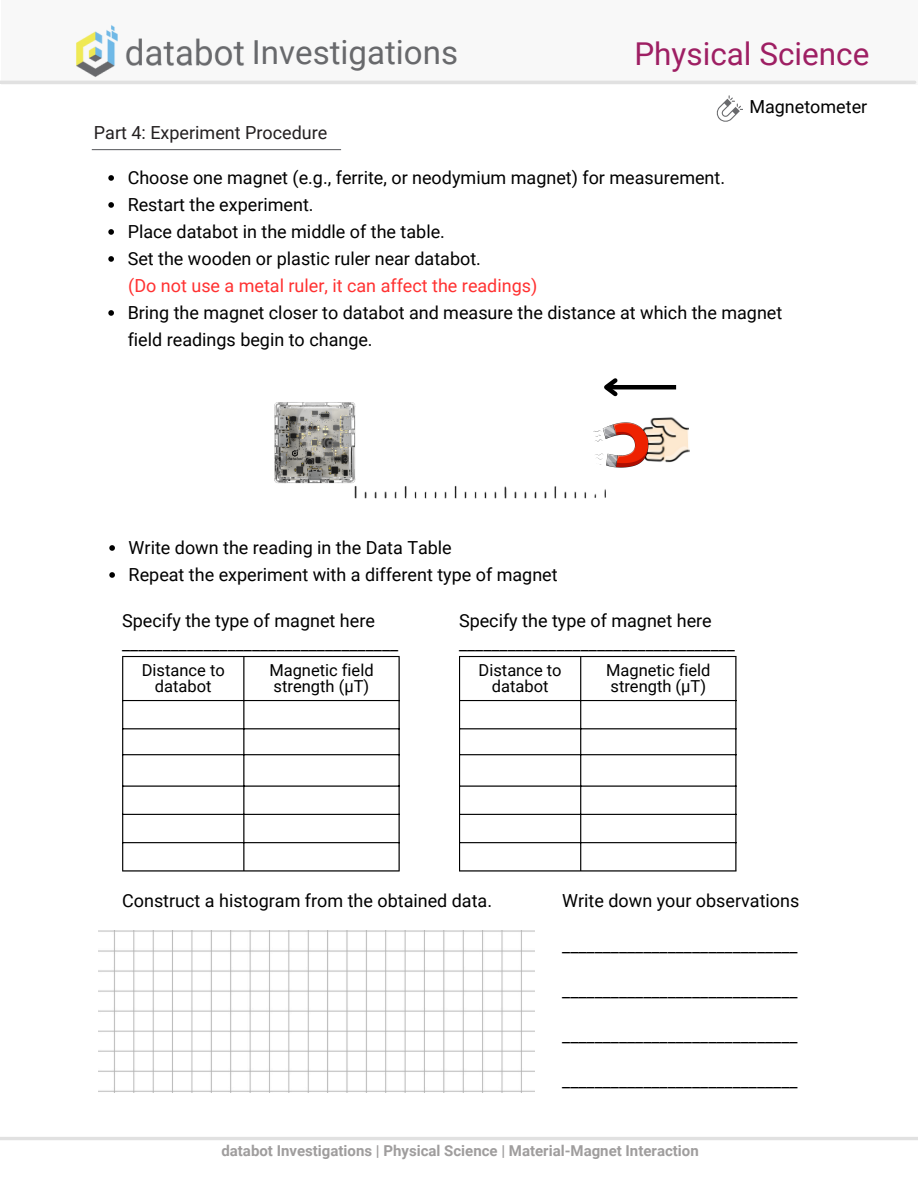
<style>
.page{position:relative;width:918px;height:1188px;background:#fff}
.page>*{position:absolute;margin:0;border:0;box-sizing:border-box;transform-origin:0 0}
.t1{font:33px "Roboto";color:#68696c}
.t2{font:31.5px "Roboto";color:#9e1f63}
.t3{font:18px/27px "Roboto";color:#000}
.t4{font:18px "Roboto";color:#ff3131}
.t5{font:18px "Roboto";color:#231f20}
.t6{font:16.5px/15.8px "Roboto";color:#000;text-align:center}
.t7{font:700 15px "Roboto";color:#9f9d9d}
</style>
<div class="page">
<hr style="left:92px;top:149px;width:249px;height:1px;background:#68696c">
<hr style="left:0;top:1137px;width:918px;height:3px;background:#e1e1e1">
<div style="left:2px;top:0;width:916px;height:84px;background:#f8f8f8"></div>
<img style="left:76px;top:25px;width:168px;height:52px">
<hr style="left:0;top:81px;width:915px;height:3px;background:#e1e1e1">
<img style="left:274px;top:402px;width:82px;height:82px">
<img style="left:650px;top:417px;width:40px;height:46px">
<img style="left:593px;top:422px;width:57px;height:46px">
<img style="left:344px;top:471px;width:262px;height:28px">
<hr style="left:606px;top:385px;width:70px;height:4px;background:#000">
<svg style="left:604px;top:378px;width:18px;height:19px"></svg>
<hr style="left:122px;top:657px;width:1px;height:213px;background:#000">
<hr style="left:243px;top:657px;width:1px;height:213px;background:#000">
<hr style="left:399px;top:657px;width:1px;height:213px;background:#000">
<hr style="left:122px;top:656px;width:278px;height:1px;background:#000">
<hr style="left:122px;top:700px;width:278px;height:1px;background:#000">
<hr style="left:122px;top:728px;width:278px;height:1px;background:#000">
<hr style="left:122px;top:754px;width:278px;height:1px;background:#000">
<hr style="left:122px;top:786px;width:278px;height:1px;background:#000">
<hr style="left:122px;top:814px;width:278px;height:1px;background:#000">
<hr style="left:122px;top:842px;width:278px;height:1px;background:#000">
<hr style="left:122px;top:870px;width:278px;height:2px;background:#000">
<hr style="left:459px;top:657px;width:1px;height:213px;background:#000">
<hr style="left:580px;top:657px;width:1px;height:213px;background:#000">
<hr style="left:735px;top:657px;width:1px;height:213px;background:#000">
<hr style="left:459px;top:656px;width:277px;height:1px;background:#000">
<hr style="left:459px;top:700px;width:277px;height:1px;background:#000">
<hr style="left:459px;top:728px;width:277px;height:1px;background:#000">
<hr style="left:459px;top:754px;width:277px;height:1px;background:#000">
<hr style="left:459px;top:786px;width:277px;height:1px;background:#000">
<hr style="left:459px;top:814px;width:277px;height:1px;background:#000">
<hr style="left:459px;top:842px;width:277px;height:1px;background:#000">
<hr style="left:459px;top:870px;width:277px;height:2px;background:#000">
<img style="left:98px;top:930px;width:437px;height:162px">
<svg style="left:108px;top:175px;width:6px;height:6px"></svg>
<svg style="left:108px;top:202px;width:6px;height:6px"></svg>
<svg style="left:108px;top:229px;width:6px;height:6px"></svg>
<svg style="left:108px;top:256px;width:6px;height:6px"></svg>
<svg style="left:108px;top:310px;width:6px;height:6px"></svg>
<svg style="left:109px;top:545px;width:6px;height:6px"></svg>
<svg style="left:109px;top:572px;width:6px;height:6px"></svg>
<svg style="left:716px;top:95px;width:27px;height:27px"></svg>
<p class="t1" style="left:252px;top:33px;width:208px">Investigations</p>
<h2 class="t5" style="left:94px;top:123px;width:235px">Part 4: Experiment Procedure</h2>
<p class="t2" style="left:634px;top:35px;width:236px">Physical Science</p>
<p class="t3" style="left:749px;top:94px;width:119px">Magnetometer</p>
<p class="t3" style="left:128px;top:164px;width:599px">Choose one magnet (e.g., ferrite, or neodymium magnet) for measurement.</p>
<p class="t3" style="left:128px;top:191px;width:187px">Restart the experiment.</p>
<p class="t3" style="left:128px;top:218px;width:319px">Place databot in the middle of the table.</p>
<p class="t3" style="left:128px;top:245px;width:355px">Set the wooden or plastic ruler near databot.</p>
<h2 class="t4" style="left:128px;top:275px;width:411px">(Do not use a metal ruler, it can affect the readings)</h2>
<p class="t3" style="left:128px;top:299px;width:656px">Bring the magnet closer to databot and measure the distance at which the magnet field readings begin to change.</p>
<p class="t3" style="left:129px;top:535px;width:325px">Write down the reading in the Data Table</p>
<p class="t3" style="left:129px;top:562px;width:431px">Repeat the experiment with a different type of magnet</p>
<p class="t3" style="left:459px;top:607px;width:254px">Specify the type of magnet here</p>
<p class="t3" style="left:459px;top:630px;width:278px">__________________________________</p>
<p class="t3" style="left:122px;top:607px;width:254px">Specify the type of magnet here</p>
<p class="t3" style="left:122px;top:630px;width:278px">__________________________________</p>
<p class="t6" style="left:142px;top:663px;width:85px">Distance to databot</p>
<h1 class="t6" style="left:269px;top:663px;width:106px;text-align:left">Magnetic field strength (μT)</h1>
<h2 class="t6" style="left:479px;top:663px;width:85px">Distance to databot</h2>
<p class="t6" style="left:606px;top:663px;width:106px;text-align:left">Magnetic field strength (μT)</p>
<p class="t3" style="left:122px;top:888px;width:371px">Construct a histogram from the obtained data.</p>
<h2 class="t3" style="left:562px;top:888px;width:239px">Write down your observations</h2>
<p class="t3" style="left:562px;top:933px;width:237px">_____________________________</p>
<p class="t3" style="left:562px;top:978px;width:237px">_____________________________</p>
<p class="t3" style="left:562px;top:1023px;width:237px">_____________________________</p>
<h2 class="t3" style="left:562px;top:1068px;width:237px">_____________________________</h2>
<h1 class="t7" style="left:221px;top:1142px;width:479px">databot Investigations | Physical Science | Material-Magnet Interaction</h1>
</div>
